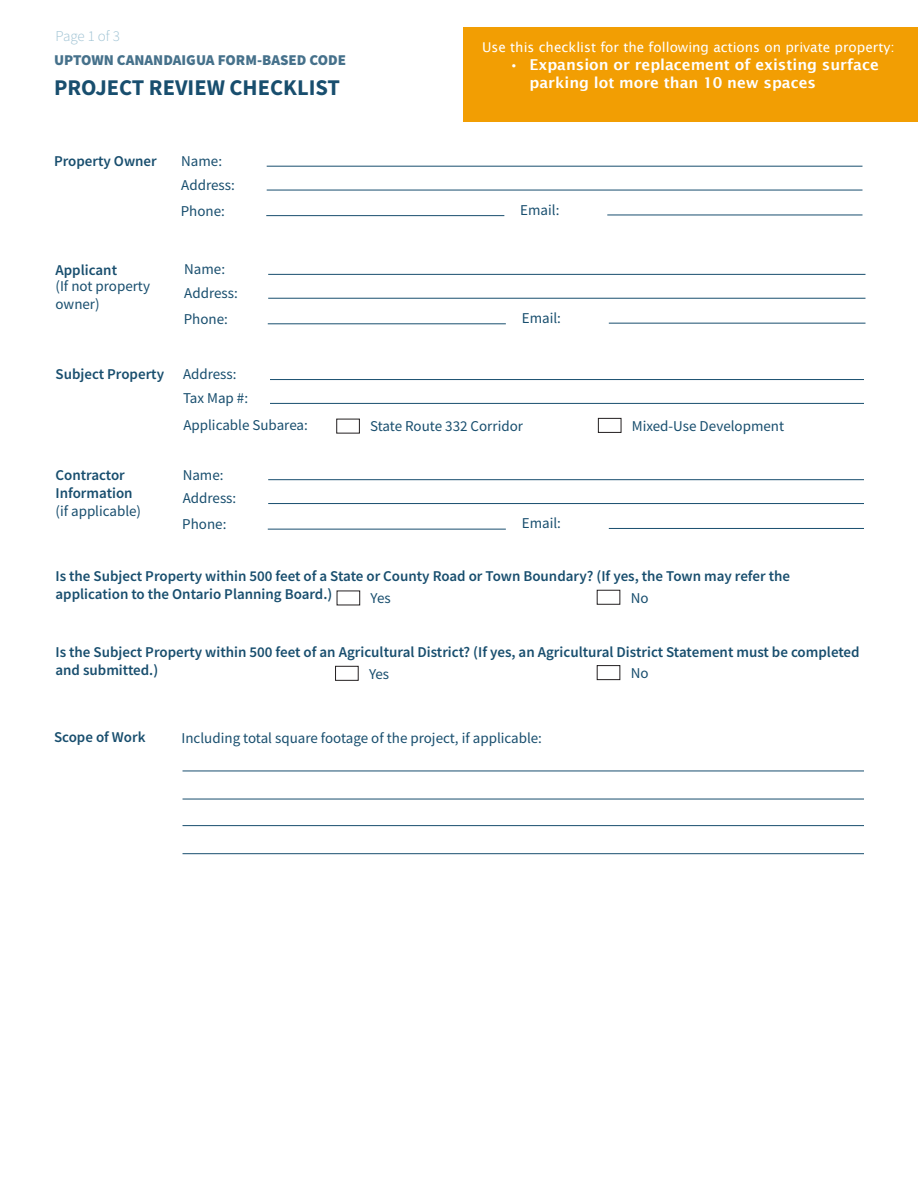
<style>
.page{position:relative;width:918px;height:1188px;background:#fff}
.page>*{position:absolute;margin:0;border:0;box-sizing:border-box;transform-origin:0 0}
.t1{font:700 22.5px "Source Sans Pro";color:#184e6e}
.t2{font:600 15px/18px "Source Sans Pro";color:#184e6e}
.t3{font:15px/18px "Source Sans Pro";color:#184e6e}
.t4{font:600 15px/18px "Lucida Sans";color:#fff}
.t5{font:900 15px "Source Sans Pro";color:#46718b}
.t6{font:300 15px "Source Sans Pro";letter-spacing:-.005em;color:#9ec2d3}
.t7{font:13.5px "Lucida Sans";color:#fff}
</style>
<div class="page">
<div style="left:463px;top:27px;width:455px;height:95px;background:#f29e03"></div>
<hr style="left:270px;top:379px;width:594px;height:1px;background:#184e6e">
<div style="left:336px;top:419px;width:24px;height:15px;border:1px solid #231f20"></div>
<div style="left:598px;top:418px;width:23px;height:15px;border:1px solid #231f20"></div>
<hr style="left:270px;top:403px;width:594px;height:1px;background:#184e6e">
<hr style="left:267px;top:166px;width:596px;height:1px;background:#184e6e">
<hr style="left:267px;top:190px;width:596px;height:1px;background:#184e6e">
<hr style="left:266px;top:215px;width:238px;height:1px;background:#184e6e">
<hr style="left:607px;top:215px;width:255px;height:1px;background:#184e6e">
<hr style="left:268px;top:274px;width:598px;height:1px;background:#184e6e">
<hr style="left:268px;top:298px;width:598px;height:1px;background:#184e6e">
<hr style="left:268px;top:323px;width:238px;height:1px;background:#184e6e">
<hr style="left:609px;top:323px;width:257px;height:1px;background:#184e6e">
<hr style="left:183px;top:771px;width:681px;height:1px;background:#184e6e">
<hr style="left:183px;top:799px;width:681px;height:1px;background:#184e6e">
<hr style="left:183px;top:825px;width:681px;height:1px;background:#184e6e">
<hr style="left:183px;top:853px;width:681px;height:1px;background:#184e6e">
<hr style="left:268px;top:479px;width:596px;height:1px;background:#184e6e">
<hr style="left:268px;top:503px;width:596px;height:1px;background:#184e6e">
<hr style="left:268px;top:529px;width:238px;height:1px;background:#184e6e">
<hr style="left:609px;top:528px;width:255px;height:1px;background:#184e6e">
<div style="left:597px;top:590px;width:23px;height:15px;border:1px solid #231f20"></div>
<div style="left:335px;top:666px;width:24px;height:15px;border:1px solid #231f20"></div>
<div style="left:597px;top:665px;width:23px;height:15px;border:1px solid #231f20"></div>
<p class="t6" style="left:56px;top:27px;width:66px">Page 1 of 3</p>
<p class="t5" style="left:54px;top:50px;width:294px">UPTOWN CANANDAIGUA FORM-BASED CODE</p>
<p class="t1" style="left:54px;top:72px;width:288px">PROJECT REVIEW CHECKLIST</p>
<p class="t7" style="left:482px;top:40px;width:414px">Use this checklist for the following actions on private property:</p>
<p class="t4" style="left:529px;top:56px;width:351px;text-indent:-20px">• Expansion or replacement of existing surface parking lot more than 10 new spaces</p>
<p class="t2" style="left:54px;top:152px;width:104px">Property Owner</p>
<p class="t3" style="left:181px;top:152px;width:42px">Name:</p>
<p class="t3" style="left:181px;top:176px;width:55px">Address:</p>
<p class="t3" style="left:181px;top:201px;width:46px">Phone:</p>
<p class="t3" style="left:520px;top:201px;width:41px">Email:</p>
<p class="t2" style="left:56px;top:260px;width:63px">Applicant</p>
<p class="t3" style="left:184px;top:260px;width:42px">Name:</p>
<p class="t3" style="left:184px;top:284px;width:55px">Address:</p>
<p class="t3" style="left:184px;top:310px;width:46px">Phone:</p>
<p class="t3" style="left:522px;top:309px;width:41px">Email:</p>
<p class="t3" style="left:56px;top:277px;width:96px">(If not property owner)</p>
<p class="t2" style="left:56px;top:365px;width:110px">Subject Property</p>
<p class="t2" style="left:56px;top:466px;width:79px">Contractor<br>Information</p>
<p class="t3" style="left:56px;top:502px;width:87px">(if applicable)</p>
<p class="t3" style="left:183px;top:365px;width:55px">Address:</p>
<p class="t3" style="left:183px;top:389px;width:67px">Tax Map #:</p>
<p class="t3" style="left:183px;top:416px;width:126px">Applicable Subarea:</p>
<p class="t3" style="left:370px;top:417px;width:154px">State Route 332 Corridor</p>
<p class="t3" style="left:632px;top:417px;width:154px">Mixed-Use Development</p>
<p class="t3" style="left:183px;top:466px;width:42px">Name:</p>
<p class="t3" style="left:183px;top:489px;width:55px">Address:</p>
<p class="t3" style="left:182px;top:515px;width:46px">Phone:</p>
<p class="t3" style="left:522px;top:514px;width:41px">Email:</p>
<p class="t2" style="left:56px;top:567px;width:736px">Is the Subject Property within 500 feet of a State or County Road or Town Boundary? (If yes, the Town may refer the application to the Ontario Planning Board.)</p>
<p class="t3" style="left:371px;top:589px;width:22px">Yes</p>
<p class="t3" style="left:631px;top:589px;width:19px">No</p>
<p class="t2" style="left:56px;top:642px;width:806px">Is the Subject Property within 500 feet of an Agricultural District? (If yes, an Agricultural District Statement must be completed and submitted.)</p>
<p class="t3" style="left:369px;top:665px;width:22px">Yes</p>
<p class="t3" style="left:631px;top:664px;width:19px">No</p>
<p class="t2" style="left:54px;top:728px;width:93px">Scope of Work</p>
<p class="t3" style="left:182px;top:729px;width:362px">Including total square footage of the project, if applicable:</p>
</div>
